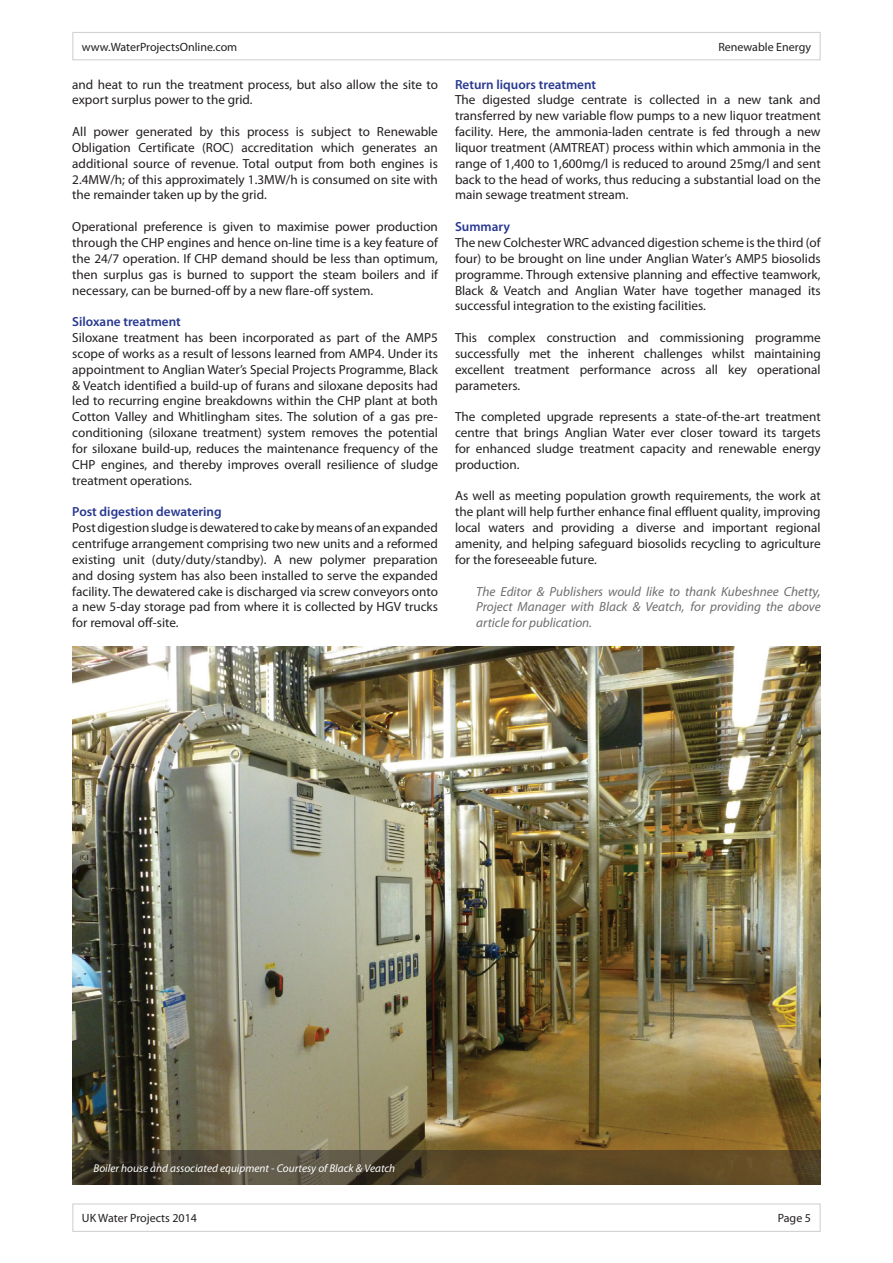
<style>
.page{position:relative;width:893px;height:1263px;background:#fff}
.page>*{position:absolute;margin:0;border:0;box-sizing:border-box;transform-origin:0 0}
.t1{font:13.2px/15.9px "Myriad Pro";color:#231f20;text-align:justify}
.t2{font:italic 13.2px/15.9px "Myriad Pro";color:#6c6d70;text-align:justify}
.t3{font:600 13.2px "Myriad Pro";color:#283890}
.t4{font:12px "Myriad Pro";color:#231f20}
.t5{font:italic 11.25px "Myriad Pro";color:#fff}
</style>
<div class="page">
<div style="left:72px;top:32px;width:749px;height:28px;border:1px solid #d1d2d4"></div>
<div style="left:72px;top:1203px;width:749px;height:29px;border:1px solid #d1d2d4"></div>
<img style="left:72px;top:646px;width:749px;height:504px">
<svg style="left:72px;top:1150px;width:749px;height:34px;background:#54462c"></svg>
<p class="t4" style="left:82px;top:39px;width:157px">www.WaterProjectsOnline.com</p>
<p class="t4" style="left:718px;top:39px;width:94px">Renewable Energy</p>
<p class="t1" style="left:72px;top:76px;width:367px">and heat to run the treatment process, but also allow the site to export surplus power to the grid.</p>
<p class="t1" style="left:72px;top:123px;width:367px">All power generated by this process is subject to Renewable Obligation Certificate (ROC) accreditation which generates an additional source of revenue. Total output from both engines is 2.4MW/h; of this approximately 1.3MW/h is consumed on site with the remainder taken up by the grid.</p>
<p class="t1" style="left:72px;top:219px;width:367px">Operational preference is given to maximise power production through the CHP engines and hence on-line time is a key feature of the 24/7 operation. If CHP demand should be less than optimum, then surplus gas is burned to support the steam boilers and if necessary, can be burned-off by a new flare-off system.</p>
<p class="t3" style="left:72px;top:313px;width:110px">Siloxane treatment</p>
<p class="t1" style="left:72px;top:329px;width:367px">Siloxane treatment has been incorporated as part of the AMP5 scope of works as a result of lessons learned from AMP4. Under its appointment to Anglian Water’s Special Projects Programme, Black &amp; Veatch identified a build-up of furans and siloxane deposits had led to recurring engine breakdowns within the CHP plant at both Cotton Valley and Whitlingham sites. The solution of a gas pre&shy;conditioning (siloxane treatment) system removes the potential for siloxane build-up, reduces the maintenance frequency of the CHP engines, and thereby improves overall resilience of sludge treatment operations.</p>
<p class="t3" style="left:72px;top:503px;width:151px">Post digestion dewatering</p>
<p class="t1" style="left:72px;top:519px;width:367px">Post digestion sludge is dewatered to cake by means of an expanded centrifuge arrangement comprising two new units and a reformed existing unit (duty/duty/standby). A new polymer preparation and dosing system has also been installed to serve the expanded facility. The dewatered cake is discharged via screw conveyors onto a new 5-day storage pad from where it is collected by HGV trucks for removal off-site.</p>
<p class="t3" style="left:455px;top:76px;width:143px">Return liquors treatment</p>
<p class="t1" style="left:455px;top:92px;width:367px">The digested sludge centrate is collected in a new tank and transferred by new variable flow pumps to a new liquor treatment facility. Here, the ammonia-laden centrate is fed through a new liquor treatment (AMTREAT) process within which ammonia in the range of 1,400 to 1,600mg/l is reduced to around 25mg/l and sent back to the head of works, thus reducing a substantial load on the main sewage treatment stream.</p>
<p class="t3" style="left:455px;top:218px;width:57px">Summary</p>
<p class="t1" style="left:455px;top:234px;width:367px">The new Colchester WRC advanced digestion scheme is the third (of four) to be brought on line under Anglian Water’s AMP5 biosolids programme. Through extensive planning and effective teamwork, Black &amp; Veatch and Anglian Water have together managed its successful integration to the existing facilities.</p>
<p class="t1" style="left:455px;top:329px;width:367px">This complex construction and commissioning programme successfully met the inherent challenges whilst maintaining excellent treatment performance across all key operational parameters.</p>
<p class="t1" style="left:455px;top:409px;width:367px">The completed upgrade represents a state-of-the-art treatment centre that brings Anglian Water ever closer toward its targets for enhanced sludge treatment capacity and renewable energy production.</p>
<p class="t1" style="left:455px;top:488px;width:367px">As well as meeting population growth requirements, the work at the plant will help further enhance final effluent quality, improving local waters and providing a diverse and important regional amenity, and helping safeguard biosolids recycling to agriculture for the foreseeable future.</p>
<p class="t2" style="left:476px;top:583px;width:346px">The Editor &amp; Publishers would like to thank Kubeshnee Chetty, Project Manager with Black &amp; Veatch, for providing the above article for publication.</p>
<p class="t5" style="left:94px;top:1161px;width:303px">Boiler house and associated equipment - Courtesy of Black &amp; Veatch</p>
<p class="t4" style="left:82px;top:1211px;width:117px">UK Water Projects 2014</p>
<p class="t4" style="left:778px;top:1211px;width:35px">Page 5</p>
</div>
